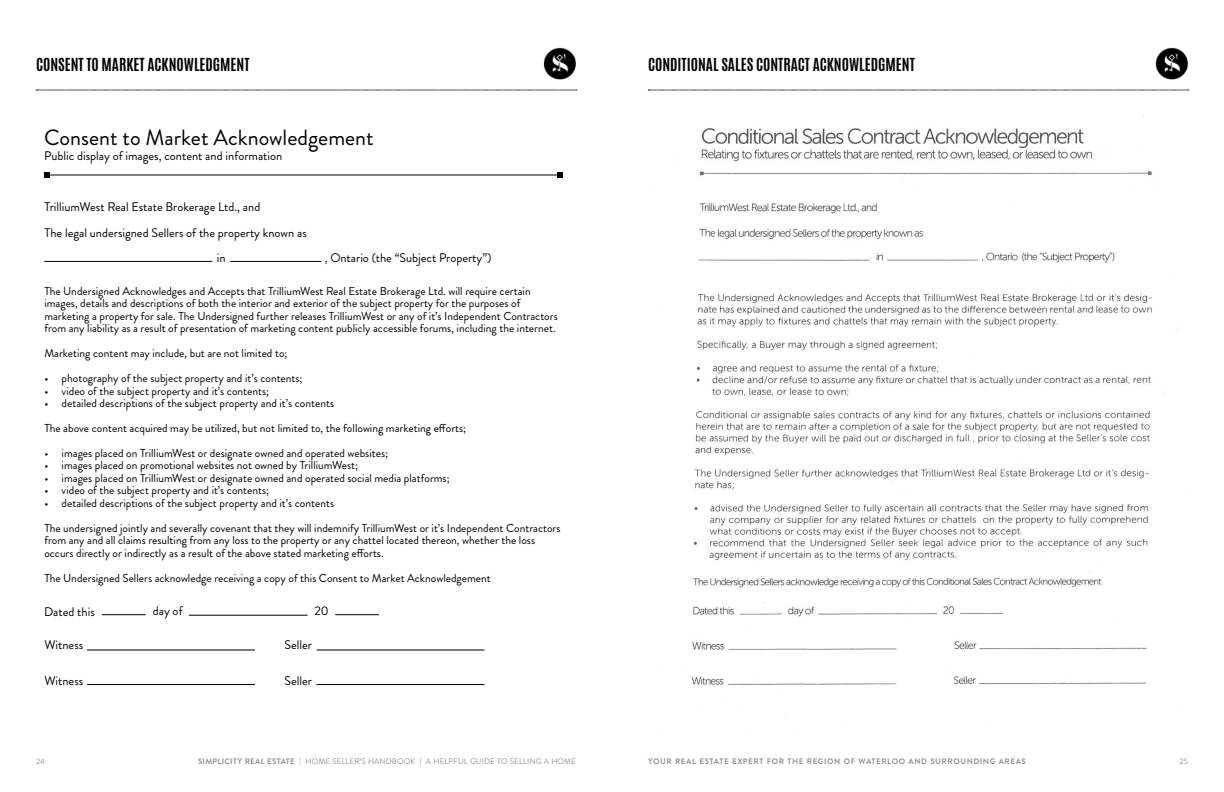
<style>
.page{position:relative;width:1224px;height:792px;background:#fff}
.page>*{position:absolute;margin:0;border:0;box-sizing:border-box;transform-origin:0 0}
.t1{font:22.1px "Brandon Grotesque";color:#000}
.t2{font:700 15px "Antonio";color:#000}
.t3{font:12.5px/26.1px "Brandon Grotesque";color:#000}
.t4{font:11.5px/12.5px "Brandon Grotesque";color:#000}
.t5{font:8px "Brandon Grotesque";letter-spacing:.01em;color:#989190}
.t6{font:700 8px "Brandon Grotesque";letter-spacing:.07em;color:#989190}
.s1{font-weight:700}
</style>
<div class="page">
<svg style="left:36px;top:90px;width:541px;height:1px"></svg>
<svg style="left:648px;top:90px;width:541px;height:1px"></svg>
<img style="left:543px;top:47px;width:33px;height:33px">
<img style="left:1155px;top:47px;width:33px;height:33px">
<hr style="left:44px;top:261px;width:168px;height:1px;background:#000">
<hr style="left:230px;top:261px;width:92px;height:1px;background:#000">
<hr style="left:102px;top:614px;width:44px;height:1px;background:#000">
<hr style="left:189px;top:615px;width:119px;height:1px;background:#000">
<hr style="left:335px;top:614px;width:44px;height:1px;background:#000">
<hr style="left:87px;top:650px;width:168px;height:1px;background:#000">
<hr style="left:317px;top:650px;width:168px;height:1px;background:#000">
<hr style="left:87px;top:684px;width:168px;height:1px;background:#000">
<hr style="left:317px;top:684px;width:168px;height:1px;background:#000">
<hr style="left:45px;top:175px;width:517px;height:1px;background:#000">
<svg style="left:44px;top:173px;width:6px;height:5px"></svg>
<svg style="left:557px;top:173px;width:5px;height:5px"></svg>
<img style="left:691px;top:115px;width:487px;height:570px">
<h2 class="t2" style="left:36px;top:53px;width:215px">CONSENT TO MARKET ACKNOWLEDGMENT</h2>
<h2 class="t2" style="left:648px;top:53px;width:268px">CONDITIONAL SALES CONTRACT ACKNOWLEDGMENT</h2>
<h1 class="t1" style="left:44px;top:122px;width:331px">Consent to Market Acknowledgement</h1>
<p class="t3" style="left:44px;top:143px;width:240px">Public display of images, content and information</p>
<p class="t3" style="left:45px;top:194px;width:264px">TrilliumWest Real Estate Brokerage Ltd., and<br>The legal undersigned Sellers of the property known as</p>
<p class="t3" style="left:217px;top:245px;width:10px">in</p>
<p class="t3" style="left:325px;top:245px;width:168px">, Ontario (the “Subject Property”)</p>
<p class="t4" style="left:44px;top:285px;width:515px">The Undersigned Acknowledges and Accepts that TrilliumWest Real Estate Brokerage Ltd. will require certain images, details and descriptions of both the interior and exterior of the subject property for the purposes of marketing a property for sale. The Undersigned further releases TrilliumWest or any of it’s Independent Contractors from any liability as a result of presentation of marketing content publicly accessible forums, including the internet.</p>
<p class="t4" style="left:44px;top:347px;width:245px">Marketing content may include, but are not limited to;</p>
<p class="t4" style="left:44px;top:372px;width:260px">• photography of the subject property and it’s contents;</p>
<p class="t4" style="left:44px;top:385px;width:226px">• video of the subject property and it’s contents;</p>
<p class="t4" style="left:44px;top:391px;width:423px;line-height:25px">• detailed descriptions of the subject property and it’s contents<br>The above content acquired may be utilized, but not limited to, the following marketing efforts;</p>
<p class="t4" style="left:44px;top:447px;width:345px">• images placed on TrilliumWest or designate owned and operated websites;</p>
<p class="t4" style="left:44px;top:459px;width:315px">• images placed on promotional websites not owned by TrilliumWest;</p>
<p class="t4" style="left:44px;top:472px;width:407px">• images placed on TrilliumWest or designate owned and operated social media platforms;</p>
<p class="t4" style="left:44px;top:484px;width:226px">• video of the subject property and it’s contents;</p>
<p class="t4" style="left:44px;top:491px;width:518px;line-height:25px">• detailed descriptions of the subject property and it’s contents<br>The undersigned jointly and severally covenant that they will indemnify TrilliumWest or it’s Independent Contractors</p>
<p class="t4" style="left:44px;top:534px;width:492px">from any and all claims resulting from any loss to the property or any chattel located thereon, whether the loss occurs directly or indirectly as a result of the above stated marketing efforts.</p>
<p class="t4" style="left:44px;top:572px;width:448px">The Undersigned Sellers acknowledge receiving a copy of this Consent to Market Acknowledgement</p>
<p class="t3" style="left:44px;top:599px;width:52px">Dated this</p>
<p class="t3" style="left:153px;top:598px;width:31px">day of</p>
<p class="t3" style="left:314px;top:598px;width:16px">20</p>
<p class="t3" style="left:45px;top:632px;width:40px">Witness</p>
<p class="t3" style="left:45px;top:668px;width:40px">Witness</p>
<p class="t3" style="left:284px;top:632px;width:29px">Seller</p>
<p class="t3" style="left:284px;top:668px;width:29px">Seller</p>
<p class="t5" style="left:36px;top:756px;width:10px">24</p>
<p class="t5" style="left:198px;top:756px;width:379px"><span class="s1">SIMPLICITY REAL ESTATE</span> | HOME SELLER’S HANDBOOK | A HELPFUL GUIDE TO SELLING A HOME</p>
<p class="t6" style="left:648px;top:756px;width:379px">YOUR REAL ESTATE EXPERT FOR THE REGION OF WATERLOO AND SURROUNDING AREAS</p>
<p class="t5" style="left:1180px;top:756px;width:10px">25</p>
</div>
